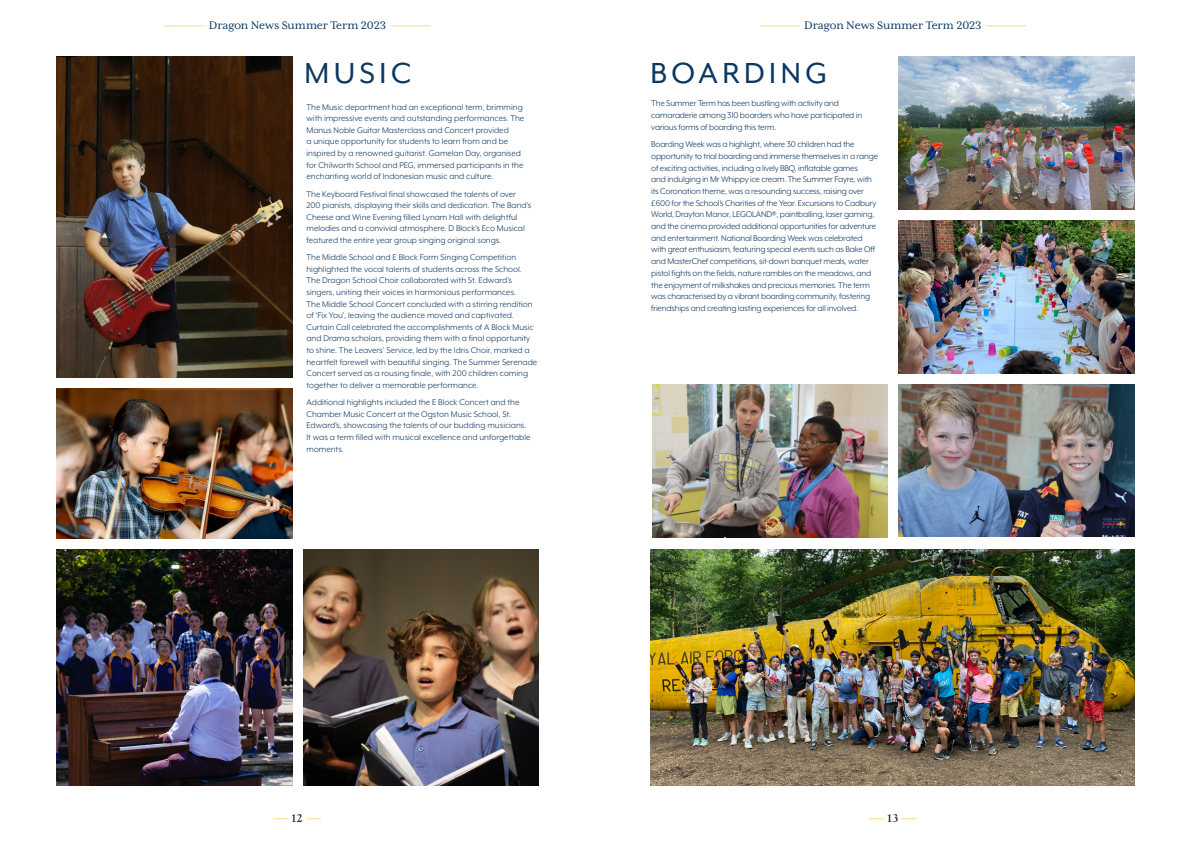
<style>
.page{position:relative;width:1191px;height:842px;background:#fff}
.page>*{position:absolute;margin:0;border:0;box-sizing:border-box;transform-origin:0 0}
.Paragraph_Style_1{font:33.4px "Mr Eaves XL Mod OT";letter-spacing:.135em;color:#0c3761}
.t1{font:12.5px "Mrs Eaves XL Serif OT";letter-spacing:-.01em;color:#0c3761}
.t2{font:12.5px "Mrs Eaves XL Serif OT";color:#fec40e}
.t3{font:9.5px/11.6px "Mr Eaves XL Mod OT";color:#0c3761}
.t4{font:9.5px/11.7px "Mr Eaves XL Mod OT";letter-spacing:-.02em;color:#0c3761}
.s1{color:#fec40e}
.s2{font-family:"LTC Goudy Oldstyle Pro";font-weight:700;font-size:12px;color:#231f20}
</style>
<div class="page">
<img style="left:57px;top:550px;width:235px;height:235px">
<img style="left:303px;top:550px;width:236px;height:235px">
<img style="left:57px;top:389px;width:235px;height:150px">
<img style="left:57px;top:57px;width:235px;height:320px">
<img style="left:899px;top:57px;width:235px;height:153px">
<img style="left:899px;top:385px;width:235px;height:151px">
<img style="left:899px;top:220px;width:235px;height:153px">
<img style="left:652px;top:385px;width:235px;height:153px">
<img style="left:650px;top:550px;width:484px;height:235px">
<p class="t1" style="left:165px;top:19px;width:267px"><span class="s1">––––––––</span> Dragon News Summer Term 2023 <span class="s1">––––––––</span></p>
<p class="Paragraph_Style_1" style="left:304px;top:55px;width:108px">MUSIC</p>
<p class="t3" style="left:306px;top:101px;width:219px">The Music department had an exceptional term, brimming with impressive events and outstanding performances. The Manus Noble Guitar Masterclass and Concert provided<br>a unique opportunity for students to learn from and be inspired by a renowned guitarist. Gamelan Day, organised for Chilworth School and PEG, immersed participants in the enchanting world of Indonesian music and culture.</p>
<p class="t3" style="left:306px;top:188px;width:226px">The Keyboard Festival final showcased the talents of over 200 pianists, displaying their skills and dedication. The Band’s Cheese and Wine Evening filled Lynam Hall with delightful melodies and a convivial atmosphere. D Block’s Eco Musical featured the entire year group singing original songs.</p>
<p class="t3" style="left:306px;top:251px;width:232px">The Middle School and E Block Form Singing Competition highlighted the vocal talents of students across the School.<br>The Dragon School Choir collaborated with St. Edward’s singers, uniting their voices in harmonious performances.<br>The Middle School Concert concluded with a stirring rendition of ‘Fix You’, leaving the audience moved and captivated.<br>Curtain Call celebrated the accomplishments of A Block Music and Drama scholars, providing them with a final opportunity to shine. The Leavers’ Service, led by the Idris Choir, marked a heartfelt farewell with beautiful singing. The Summer Serenade Concert served as a rousing finale, with 200 children coming together to deliver a memorable performance.</p>
<p class="t3" style="left:306px;top:396px;width:225px">Additional highlights included the E Block Concert and the Chamber Music Concert at the Ogston Music School, St.<br>Edward’s, showcasing the talents of our budding musicians.<br>It was a term filled with musical excellence and unforgettable moments.</p>
<h2 class="t1" style="left:760px;top:19px;width:267px"><span class="s1">––––––––</span> Dragon News Summer Term 2023 <span class="s1">––––––––</span></h2>
<p class="Paragraph_Style_1" style="left:650px;top:55px;width:178px">BOARDING</p>
<p class="t4" style="left:651px;top:98px;width:212px">The Summer Term has been bustling with activity and camaraderie among 310 boarders who have participated in various forms of boarding this term.</p>
<p class="t4" style="left:651px;top:138px;width:228px">Boarding Week was a highlight, where 30 children had the opportunity to trial boarding and immerse themselves in a range of exciting activities, including a lively BBQ, inflatable games<br>and indulging in Mr Whippy ice cream. The Summer Fayre, with its Coronation theme, was a resounding success, raising over £600 for the School’s Charities of the Year. Excursions to Cadbury World, Drayton Manor, LEGOLAND®, paintballing, laser gaming, and the cinema provided additional opportunities for adventure and entertainment. National Boarding Week was celebrated with great enthusiasm, featuring special events such as Bake Off and MasterChef competitions, sit-down banquet meals, water pistol fights on the fields, nature rambles on the meadows, and the enjoyment of milkshakes and precious memories. The term was characterised by a vibrant boarding community, fostering friendships and creating lasting experiences for all involved.</p>
<h2 class="t2" style="left:274px;top:811px;width:49px">––– <span class="s2">12</span> –––</h2>
<h2 class="t2" style="left:869px;top:811px;width:49px">––– <span class="s2">13</span> –––</h2>
</div>
